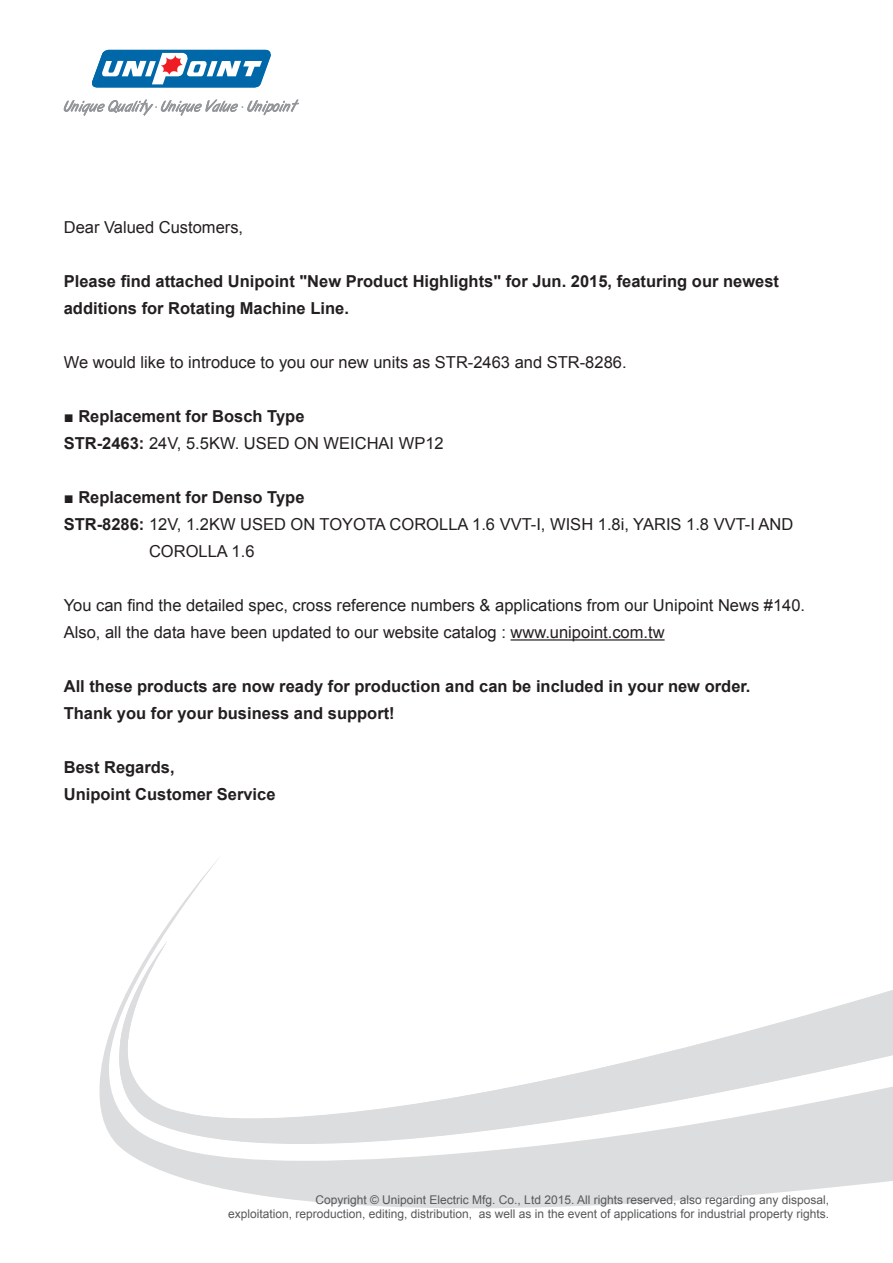
<style>
.page{position:relative;width:893px;height:1263px;background:#fff}
.page>*{position:absolute;margin:0;border:0;box-sizing:border-box;transform-origin:0 0}
.t1{font:16.5px/27px "Arial";color:#231f20}
.t2{font:700 16.5px/27px "Arial";color:#231f20}
.t3{font:12px/14.4px "Arial";color:#57585a;text-align:right}
.s1{font-weight:400}
.s2{font-weight:700}
</style>
<div class="page">
<svg style="left:99px;top:858px;width:794px;height:350px"></svg>
<svg style="left:92px;top:50px;width:179px;height:38px"></svg>
<svg style="left:64px;top:99px;width:235px;height:17px"></svg>
<svg style="left:115px;top:941px;width:778px;height:203px"></svg>
<hr style="left:511px;top:639px;width:154px;height:1px;background:#231f20">
<p class="t1" style="left:64px;top:214px;width:181px">Dear Valued Customers,</p>
<p class="t2" style="left:64px;top:268px;width:717px">Please find attached Unipoint "New Product Highlights" for Jun. 2015, featuring our newest additions for Rotating Machine Line.</p>
<p class="t1" style="left:64px;top:349px;width:564px">We would like to introduce to you our new units as STR-2463 and STR-8286.</p>
<p class="t2" style="left:64px;top:403px;width:242px"><span class="s1">■</span> Replacement for Bosch Type</p>
<p class="t1" style="left:64px;top:430px;width:381px"><span class="s2">STR-2463:</span> 24V, 5.5KW. USED ON WEICHAI WP12</p>
<p class="t2" style="left:64px;top:484px;width:242px"><span class="s1">■</span> Replacement for Denso Type</p>
<p class="t1" style="left:149px;top:511px;width:646px;text-indent:-85px"><span class="s2">STR-8286:</span> 12V, 1.2KW USED ON TOYOTA COROLLA 1.6 VVT-I, WISH 1.8i, YARIS 1.8 VVT-I AND<br>COROLLA 1.6</p>
<p class="t1" style="left:64px;top:592px;width:743px">You can find the detailed spec, cross reference numbers &amp; applications from our Unipoint News #140.<br>Also, all the data have been updated to our website catalog : www.unipoint.com.tw</p>
<p class="t2" style="left:64px;top:673px;width:688px">All these products are now ready for production and can be included in your new order.</p>
<p class="t2" style="left:64px;top:700px;width:332px">Thank you for your business and support!</p>
<p class="t2" style="left:64px;top:754px;width:112px">Best Regards,</p>
<p class="t2" style="left:64px;top:781px;width:213px">Unipoint Customer Service</p>
<p class="t3" style="left:228px;top:1192px;width:602px">Copyright © Unipoint Electric Mfg. Co., Ltd 2015. All rights reserved, also regarding any disposal,<br>exploitation, reproduction, editing, distribution, as well as in the event of applications for industrial property rights.</p>
</div>
